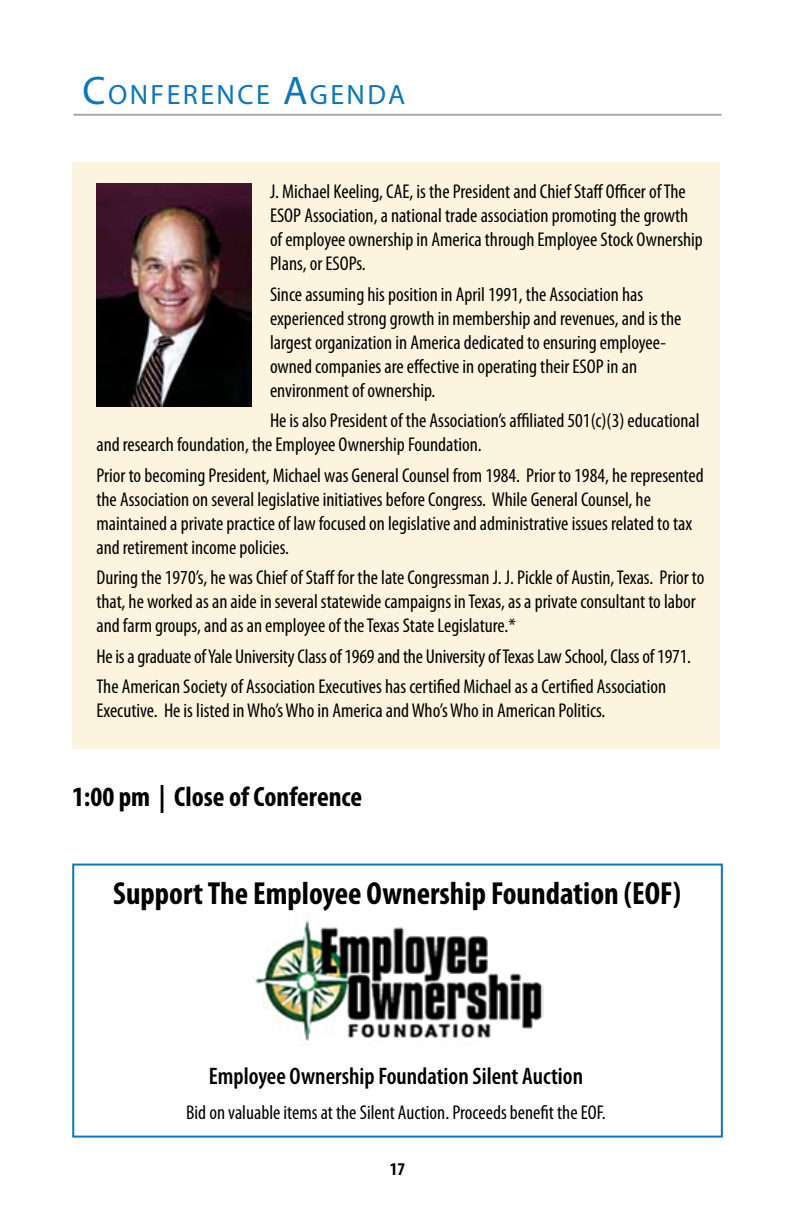
<style>
.page{position:relative;width:792px;height:1224px;background:#fff}
.page>*{position:absolute;margin:0;border:0;box-sizing:border-box;transform-origin:0 0}
.t1{font:700 condensed 32px "Myriad Pro";color:#000}
.t2{font:700 condensed 28px "Myriad Pro";color:#000}
.t3{font:28px "Myriad Pro";letter-spacing:.085em;color:#0d76bd}
.t4{font:600 condensed 24px "Myriad Pro";color:#000}
.t5{font:condensed 20px/24px "Myriad Pro";color:#000}
.t6{font:700 condensed 18px "Myriad Pro";color:#000}
.s1{font-size:40px}
</style>
<div class="page">
<hr style="left:74px;top:114px;width:648px;height:2px;background:#a7a9ac">
<div style="left:72px;top:864px;width:651px;height:274px;border:2px solid #0d76bd"></div>
<img style="left:255px;top:920px;width:289px;height:121px">
<div style="left:72px;top:162px;width:648px;height:587px;background:#fdf4e0"></div>
<img style="left:96px;top:183px;width:156px;height:224px">
<img style="left:98px;top:184px;width:153px;height:223px">
<h2 class="t3" style="left:83px;top:77px;width:324px"><span class="s1">C</span>ONFERENCE <span class="s1">A</span>GENDA</h2>
<p class="t5" style="left:270px;top:179px;width:434px">J. Michael Keeling, CAE, is the President and Chief Staff Officer of The ESOP Association, a national trade association promoting the growth of employee ownership in America through Employee Stock Ownership Plans, or ESOPs.</p>
<p class="t5" style="left:270px;top:282px;width:413px">Since assuming his position in April 1991, the Association has experienced strong growth in membership and revenues, and is the largest organization in America dedicated to ensuring employee&shy;owned companies are effective in operating their ESOP in an environment of ownership.</p>
<p class="t5" style="left:96px;top:408px;width:605px;text-indent:174px">He is also President of the Association’s affiliated 501(c)(3) educational and research foundation, the Employee Ownership Foundation.</p>
<p class="t5" style="left:96px;top:463px;width:609px">Prior to becoming President, Michael was General Counsel from 1984. Prior to 1984, he represented the Association on several legislative initiatives before Congress. While General Counsel, he maintained a private practice of law focused on legislative and administrative issues related to tax and retirement income policies.</p>
<p class="t5" style="left:96px;top:565px;width:610px">During the 1970’s, he was Chief of Staff for the late Congressman J. J. Pickle of Austin, Texas. Prior to that, he worked as an aide in several statewide campaigns in Texas, as a private consultant to labor and farm groups, and as an employee of the Texas State Legislature.*</p>
<p class="t5" style="left:96px;top:641px;width:596px;line-height:30.4px">He is a graduate of Yale University Class of 1969 and the University of Texas Law School, Class of 1971.<br>The American Society of Association Executives has certified Michael as a Certified Association</p>
<p class="t5" style="left:96px;top:698px;width:511px">Executive. He is listed in Who’s Who in America and Who’s Who in American Politics.</p>
<h2 class="t2" style="left:72px;top:779px;width:292px">1:00 pm | Close of Conference</h2>
<h1 class="t1" style="left:113px;top:873px;width:569px">Support The Employee Ownership Foundation (EOF)</h1>
<p class="t4" style="left:209px;top:1061px;width:376px">Employee Ownership Foundation Silent Auction</p>
<p class="t5" style="left:186px;top:1100px;width:421px">Bid on valuable items at the Silent Auction. Proceeds benefit the EOF.</p>
<p class="t6" style="left:390px;top:1158px;width:17px">17</p>
</div>
